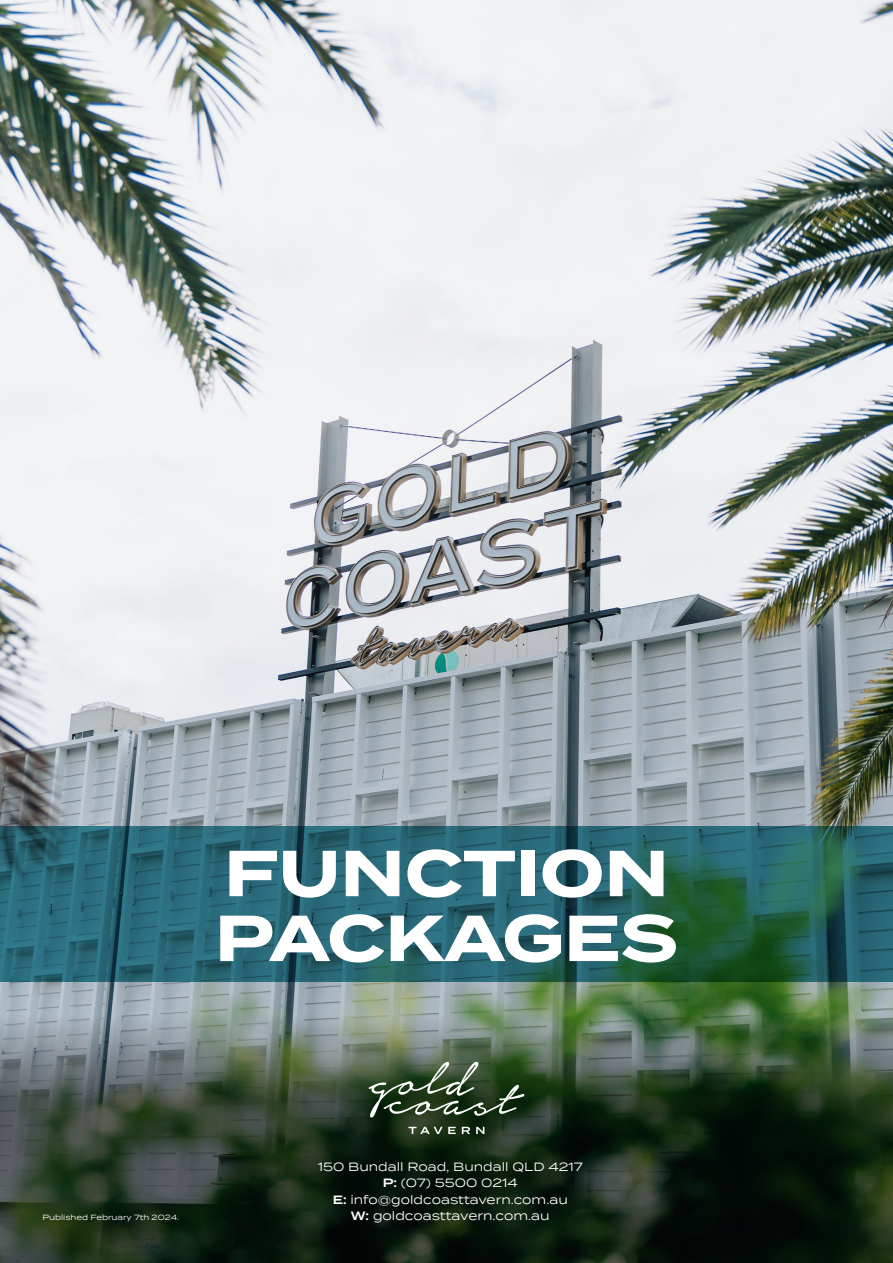
<style>
.page{position:relative;width:893px;height:1263px;background:#fff}
.page>*{position:absolute;margin:0;border:0;box-sizing:border-box;transform-origin:0 0}
.t1{font:700 64.8px/64.8px "Termina";color:#fff}
.t2{font:12px "Termina";color:#fff}
.t3{font:7.5px "Termina";color:#fff}
.s1{font-weight:600}
</style>
<div class="page">
<img style="left:0;top:0;width:893px;height:1263px">
<svg style="left:409px;top:1127px;width:47px;height:7px"></svg>
<svg style="left:462px;top:1127px;width:8px;height:7px"></svg>
<svg style="left:476px;top:1127px;width:8px;height:7px"></svg>
<svg style="left:369px;top:1062px;width:155px;height:55px;background:#455b40"></svg>
<p class="t1" style="left:215px;top:842px;width:465px">FUNCTION<br>PACKAGES</p>
<p class="t3" style="left:43px;top:1212px;width:138px">Published February 7th 2024.</p>
<p class="t2" style="left:318px;top:1158px;width:267px">150 Bundall Road, Bundall QLD 4217</p>
<p class="t2" style="left:383px;top:1174px;width:137px"><span class="s1">P:</span> (07) 5500 0214</p>
<p class="t2" style="left:333px;top:1191px;width:237px"><span class="s1">E:</span> info@goldcoasttavern.com.au</p>
<p class="t2" style="left:351px;top:1207px;width:200px"><span class="s1">W:</span> goldcoasttavern.com.au</p>
</div>
